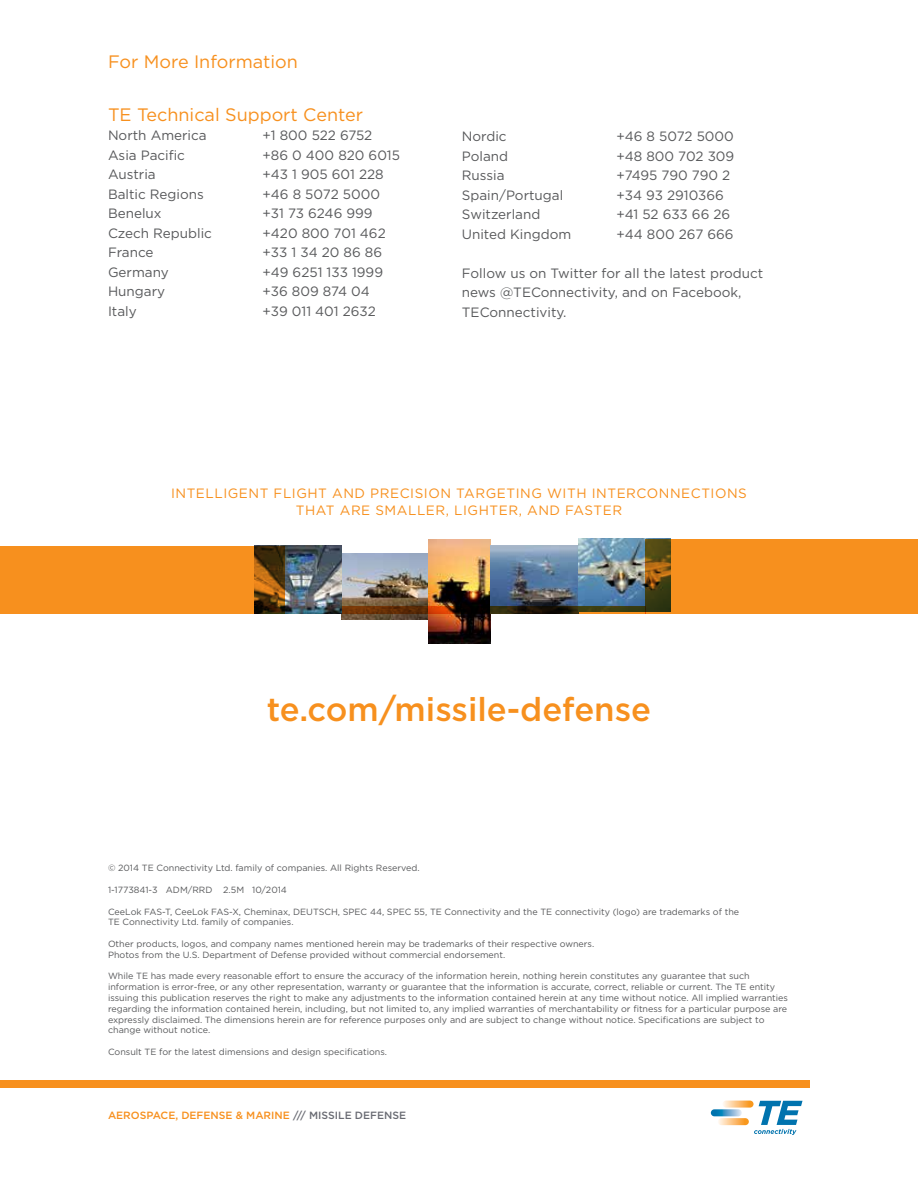
<style>
.page{position:relative;width:918px;height:1188px;background:#fff}
.page>*{position:absolute;margin:0;border:0;box-sizing:border-box;transform-origin:0 0}
.t1{font:500 33px "Gotham";color:#f7901e}
.t2{font:18px "Gotham";color:#f7901e}
.t3{font:13.5px/19.5px "Gotham";color:#58595b}
.t4{font:13.5px/16.2px "Gotham";letter-spacing:.04em;color:#f7901e;text-align:center}
.t5{font:500 10.5px "Gotham";color:#f7901e}
.t6{font:9px/10.8px "Gotham";color:#58595b}
.s1{color:#696b73}
</style>
<div class="page">
<svg style="left:723px;top:1101px;width:31px;height:7px"></svg>
<svg style="left:718px;top:1118px;width:31px;height:7px"></svg>
<svg style="left:711px;top:1109px;width:31px;height:7px"></svg>
<svg style="left:754px;top:1101px;width:49px;height:34px"></svg>
<div style="left:0;top:1080px;width:810px;height:8px;background:#f7901e"></div>
<img style="left:342px;top:553px;width:87px;height:66px">
<img style="left:429px;top:539px;width:62px;height:104px">
<img style="left:491px;top:546px;width:87px;height:60px">
<img style="left:578px;top:539px;width:68px;height:67px">
<svg style="left:342px;top:606px;width:304px;height:7px;background:#4b2b08"></svg>
<div style="left:646px;top:539px;width:272px;height:74px;background:#f7901e"></div>
<img style="left:285px;top:546px;width:57px;height:67px">
<div style="left:0;top:546px;width:285px;height:67px;background:#f7901e"></div>
<h2 class="t2" style="left:108px;top:51px;width:191px">For More Information</h2>
<h2 class="t2" style="left:108px;top:103px;width:257px">TE Technical Support Center</h2>
<h3 class="t3" style="left:108px;top:126px;width:100px">North America</h3>
<h3 class="t3" style="left:262px;top:126px;width:111px">+1 800 522 6752</h3>
<h3 class="t3" style="left:108px;top:145px;width:78px">Asia Pacific</h3>
<h3 class="t3" style="left:262px;top:145px;width:139px">+86 0 400 820 6015</h3>
<h3 class="t3" style="left:108px;top:165px;width:49px">Austria</h3>
<h3 class="t3" style="left:262px;top:165px;width:123px">+43 1 905 601 228</h3>
<h3 class="t3" style="left:108px;top:184px;width:97px">Baltic Regions</h3>
<h3 class="t3" style="left:262px;top:184px;width:119px">+46 8 5072 5000</h3>
<h3 class="t3" style="left:108px;top:204px;width:55px">Benelux</h3>
<h3 class="t3" style="left:262px;top:204px;width:112px">+31 73 6246 999</h3>
<h3 class="t3" style="left:108px;top:223px;width:106px">Czech Republic</h3>
<h3 class="t3" style="left:262px;top:223px;width:125px">+420 800 701 462</h3>
<h3 class="t3" style="left:108px;top:243px;width:47px">France</h3>
<h3 class="t3" style="left:262px;top:243px;width:121px">+33 1 34 20 86 86</h3>
<h3 class="t3" style="left:108px;top:262px;width:62px">Germany</h3>
<h3 class="t3" style="left:262px;top:262px;width:122px">+49 6251 133 1999</h3>
<h3 class="t3" style="left:108px;top:282px;width:59px">Hungary</h3>
<h3 class="t3" style="left:262px;top:282px;width:109px">+36 809 874 04</h3>
<h3 class="t3" style="left:108px;top:301px;width:30px">Italy</h3>
<h3 class="t3" style="left:262px;top:301px;width:115px">+39 011 401 2632</h3>
<h3 class="t3" style="left:462px;top:126px;width:46px">Nordic</h3>
<h3 class="t3" style="left:616px;top:126px;width:119px">+46 8 5072 5000</h3>
<h3 class="t3" style="left:462px;top:146px;width:48px">Poland</h3>
<h3 class="t3" style="left:616px;top:146px;width:120px">+48 800 702 309</h3>
<h3 class="t3" style="left:462px;top:165px;width:44px">Russia</h3>
<h3 class="t3" style="left:616px;top:165px;width:115px">+7495 790 790 2</h3>
<h3 class="t3" style="left:462px;top:185px;width:103px">Spain/Portugal</h3>
<h3 class="t3" style="left:616px;top:185px;width:109px">+34 93 2910366</h3>
<h3 class="t3" style="left:462px;top:204px;width:80px">Switzerland</h3>
<h3 class="t3" style="left:616px;top:204px;width:115px">+41 52 633 66 26</h3>
<h3 class="t3" style="left:462px;top:224px;width:111px">United Kingdom</h3>
<h3 class="t3" style="left:616px;top:224px;width:119px">+44 800 267 666</h3>
<h3 class="t3" style="left:462px;top:263px;width:303px">Follow us on Twitter for all the latest product news @TEConnectivity, and on Facebook,<br>TEConnectivity.</h3>
<h3 class="t4" style="left:171px;top:485px;width:577px">INTELLIGENT FLIGHT AND PRECISION TARGETING WITH INTERCONNECTIONS<br>THAT ARE SMALLER, LIGHTER, AND FASTER</h3>
<h1 class="t1" style="left:267px;top:688px;width:386px">te.com/missile-defense</h1>
<p class="t6" style="left:108px;top:863px;width:313px">© 2014 TE Connectivity Ltd. family of companies. All Rights Reserved.</p>
<p class="t6" style="left:108px;top:884px;width:181px">1-1773841-3 ADM/RRD 2.5M 10/2014</p>
<p class="t6" style="left:108px;top:906px;width:633px">CeeLok FAS-T, CeeLok FAS-X, Cheminax, DEUTSCH, SPEC 44, SPEC 55, TE Connectivity and the TE connectivity (logo) are trademarks of the<br>TE Connectivity Ltd. family of companies.</p>
<p class="t6" style="left:108px;top:938px;width:488px">Other products, logos, and company names mentioned herein may be trademarks of their respective owners.<br>Photos from the U.S. Department of Defense provided without commercial endorsement.</p>
<p class="t6" style="left:108px;top:971px;width:682px">While TE has made every reasonable effort to ensure the accuracy of the information herein, nothing herein constitutes any guarantee that such information is error-free, or any other representation, warranty or guarantee that the information is accurate, correct, reliable or current. The TE entity issuing this publication reserves the right to make any adjustments to the information contained herein at any time without notice. All implied warranties regarding the information contained herein, including, but not limited to, any implied warranties of merchantability or fitness for a particular purpose are expressly disclaimed. The dimensions herein are for reference purposes only and are subject to change without notice. Specifications are subject to change without notice.</p>
<p class="t6" style="left:108px;top:1046px;width:281px">Consult TE for the latest dimensions and design specifications.</p>
<p class="t5" style="left:108px;top:1108px;width:300px">AEROSPACE, DEFENSE &amp; MARINE <span class="s1">/// MISSILE DEFENSE</span></p>
</div>
